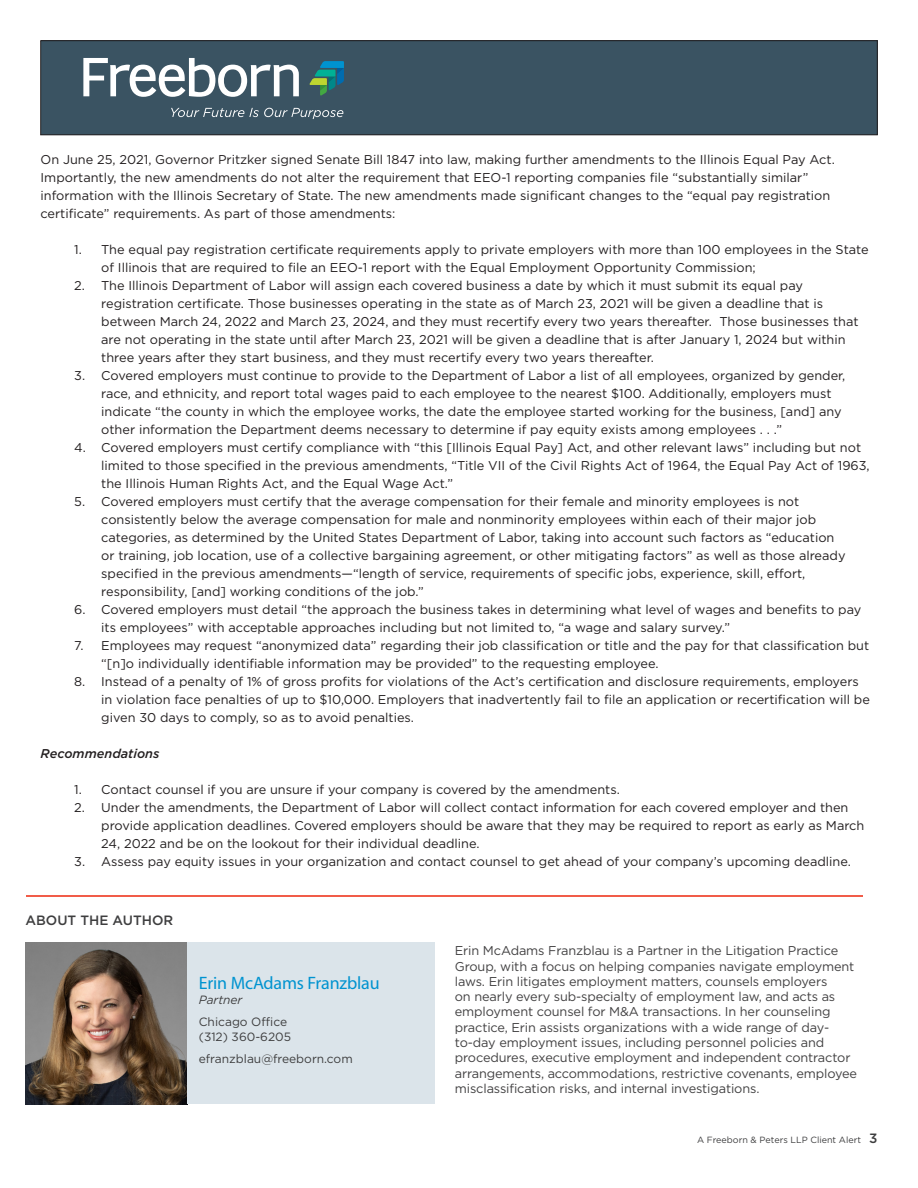
<style>
.page{position:relative;width:918px;height:1188px;background:#fff}
.page>*{position:absolute;margin:0;border:0;box-sizing:border-box;transform-origin:0 0}
.Name{font:18px "Myriad Pro";letter-spacing:-.01em;color:#0093d0}
.About_Header{font:500 13.5px "Gotham";color:#3e3e3f}
.Body_Text{font:12.75px/18px "Gotham";color:#231f20}
.Call_Out_1{font:12.75px/15.3px "Gotham";letter-spacing:-.01em;color:#424142}
.Body_Text-2{font:italic 500 12.75px "Gotham";color:#231f20}
.Address{font:12px/15px "Gotham";color:#3e3e3f}
.t1{font:italic 12px "Gotham";color:#3e3e3f}
.t2{font:9px "Gotham";color:#3e3e3f}
.s1{font-weight:500;font-size:13.5px}
</style>
<div class="page">
<div style="left:41px;top:41px;width:836px;height:94px;background:#3a5362"></div>
<svg style="left:83px;top:58px;width:216px;height:39px"></svg>
<svg style="left:309px;top:61px;width:35px;height:35px"></svg>
<svg style="left:171px;top:108px;width:172px;height:11px"></svg>
<div style="left:40px;top:40px;width:838px;height:95px;border:1px solid #231f20"></div>
<img style="left:25px;top:942px;width:162px;height:162px">
<div style="left:187px;top:942px;width:248px;height:162px;background:#dbe4ea"></div>
<hr style="left:26px;top:895px;width:837px;height:1px;background:#f15c49">
<p class="Body_Text" style="left:40px;top:150px;width:796px">On June 25, 2021, Governor Pritzker signed Senate Bill 1847 into law, making further amendments to the Illinois Equal Pay Act.<br>Importantly, the new amendments do not alter the requirement that EEO-1 reporting companies file “substantially similar” information with the Illinois Secretary of State. The new amendments made significant changes to the “equal pay registration certificate” requirements. As part of those amendments:</p>
<p class="Body_Text" style="left:101px;top:240px;width:769px;text-indent:-27px">1. The equal pay registration certificate requirements apply to private employers with more than 100 employees in the State of Illinois that are required to file an EEO-1 report with the Equal Employment Opportunity Commission;</p>
<p class="Body_Text" style="left:101px;top:276px;width:759px;text-indent:-27px">2. The Illinois Department of Labor will assign each covered business a date by which it must submit its equal pay registration certificate. Those businesses operating in the state as of March 23, 2021 will be given a deadline that is between March 24, 2022 and March 23, 2024, and they must recertify every two years thereafter. Those businesses that are not operating in the state until after March 23, 2021 will be given a deadline that is after January 1, 2024 but within three years after they start business, and they must recertify every two years thereafter.</p>
<p class="Body_Text" style="left:101px;top:366px;width:746px;text-indent:-27px">3. Covered employers must continue to provide to the Department of Labor a list of all employees, organized by gender, race, and ethnicity, and report total wages paid to each employee to the nearest $100. Additionally, employers must indicate “the county in which the employee works, the date the employee started working for the business, [and] any other information the Department deems necessary to determine if pay equity exists among employees . . .”</p>
<p class="Body_Text" style="left:101px;top:438px;width:770px;text-indent:-27px">4. Covered employers must certify compliance with “this [Illinois Equal Pay] Act, and other relevant laws” including but not limited to those specified in the previous amendments, “Title VII of the Civil Rights Act of 1964, the Equal Pay Act of 1963, the Illinois Human Rights Act, and the Equal Wage Act.”</p>
<p class="Body_Text" style="left:101px;top:492px;width:746px;text-indent:-27px">5. Covered employers must certify that the average compensation for their female and minority employees is not consistently below the average compensation for male and nonminority employees within each of their major job categories, as determined by the United States Department of Labor, taking into account such factors as “education or training, job location, use of a collective bargaining agreement, or other mitigating factors” as well as those already specified in the previous amendments—“length of service, requirements of specific jobs, experience, skill, effort, responsibility, [and] working conditions of the job.”</p>
<p class="Body_Text" style="left:101px;top:600px;width:762px;text-indent:-27px">6. Covered employers must detail “the approach the business takes in determining what level of wages and benefits to pay its employees” with acceptable approaches including but not limited to, “a wage and salary survey.”</p>
<p class="Body_Text" style="left:101px;top:636px;width:770px;text-indent:-27px">7. Employees may request “anonymized data” regarding their job classification or title and the pay for that classification but “[n]o individually identifiable information may be provided” to the requesting employee.</p>
<p class="Body_Text" style="left:101px;top:672px;width:770px;text-indent:-27px">8. Instead of a penalty of 1% of gross profits for violations of the Act’s certification and disclosure requirements, employers in violation face penalties of up to $10,000. Employers that inadvertently fail to file an application or recertification will be given 30 days to comply, so as to avoid penalties.</p>
<p class="Body_Text-2" style="left:40px;top:745px;width:120px">Recommendations</p>
<p class="Body_Text" style="left:74px;top:780px;width:547px">1. Contact counsel if you are unsure if your company is covered by the amendments.</p>
<p class="Body_Text" style="left:101px;top:798px;width:765px;text-indent:-27px">2. Under the amendments, the Department of Labor will collect contact information for each covered employer and then provide application deadlines. Covered employers should be aware that they may be required to report as early as March<br>24, 2022 and be on the lookout for their individual deadline.</p>
<p class="Body_Text" style="left:74px;top:852px;width:778px">3. Assess pay equity issues in your organization and contact counsel to get ahead of your company’s upcoming deadline.</p>
<p class="About_Header" style="left:25px;top:911px;width:149px">ABOUT THE AUTHOR</p>
<p class="Name" style="left:199px;top:972px;width:182px">Erin McAdams Franzblau</p>
<p class="t1" style="left:199px;top:992px;width:45px">Partner</p>
<p class="Address" style="left:199px;top:1014px;width:94px">Chicago Office (312) 360-6205</p>
<p class="Address" style="left:199px;top:1051px;width:156px">efranzblau@freeborn.com</p>
<p class="Call_Out_1" style="left:455px;top:943px;width:404px">Erin McAdams Franzblau is a Partner in the Litigation Practice Group, with a focus on helping companies navigate employment laws. Erin litigates employment matters, counsels employers<br>on nearly every sub-specialty of employment law, and acts as employment counsel for M&amp;A transactions. In her counseling practice, Erin assists organizations with a wide range of day&shy;to-day employment issues, including personnel policies and procedures, executive employment and independent contractor arrangements, accommodations, restrictive covenants, employee misclassification risks, and internal investigations.</p>
<p class="t2" style="left:697px;top:1134px;width:182px">A Freeborn &amp; Peters LLP Client Alert <span class="s1">3</span></p>
</div>
